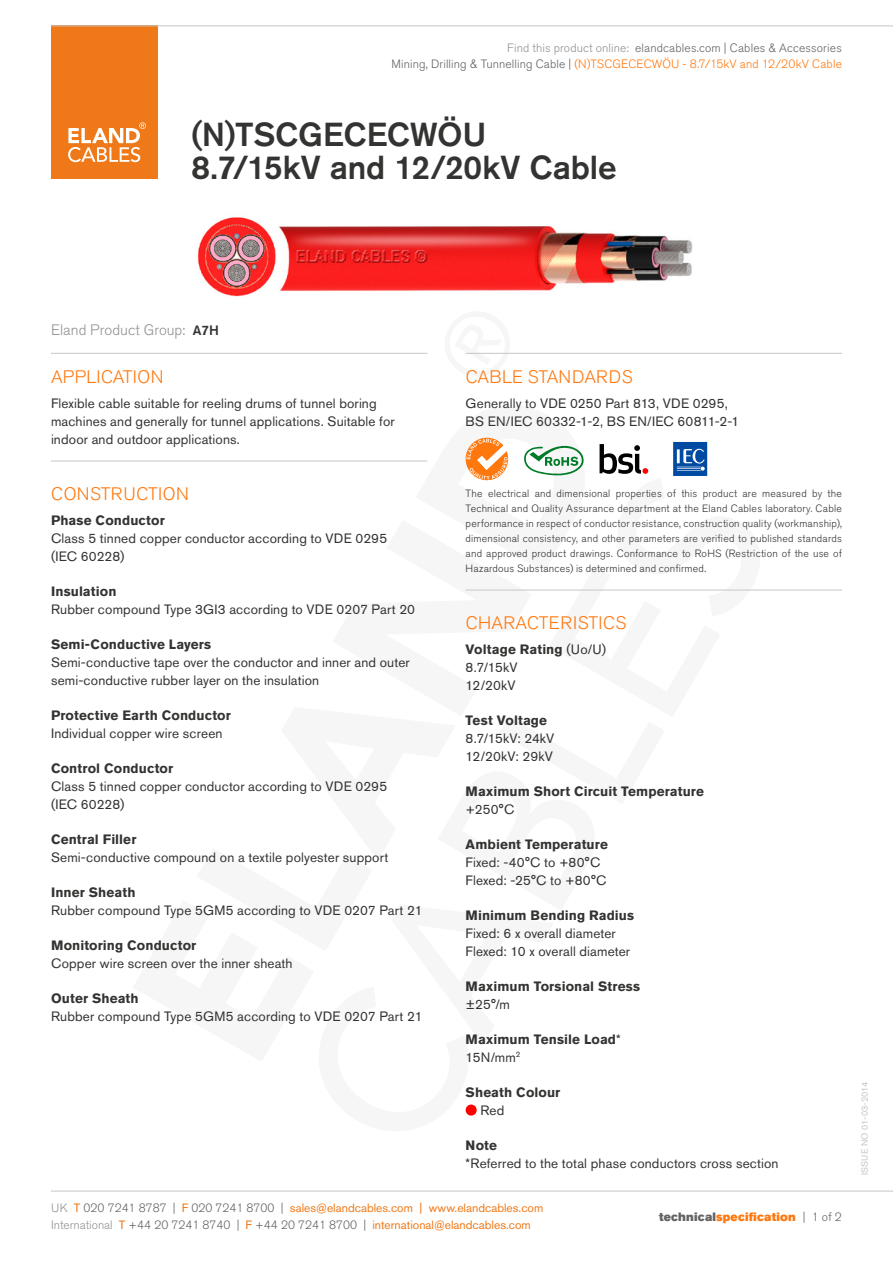
<style>
.page{position:relative;width:893px;height:1263px;background:#fff}
.page>*{position:absolute;margin:0;border:0;box-sizing:border-box;transform-origin:0 0}
.t1{font:500 33px/33px "Akzidenz Grotesk BE";color:#333332}
.t2{font:300 18px "Akzidenz Grotesk BE";letter-spacing:.01em;color:#ff780e}
.t3{font:300 18px "Akzidenz Grotesk BE";letter-spacing:.03em;color:#ff780e}
.t4{font:300 15px "Akzidenz Grotesk BE";color:#929292}
.t5{font:13.5px/18px "Akzidenz Grotesk BE";letter-spacing:.01em;color:#333332}
.t6{font:700 13.5px/18px "Akzidenz Grotesk BE";letter-spacing:.01em;color:#333332}
.t7{font:500 13.5px "Akzidenz Grotesk BE";color:#333332}
.t8{font:12px/17.5px "Akzidenz Grotesk BE";color:#ef7918}
.t9{font:300 12px/16.4px "Akzidenz Grotesk BE";letter-spacing:.015em;color:#646363;text-align:right}
.t10{font:12px "Akzidenz Grotesk BE Super";letter-spacing:.015em;color:#ff780e}
.t11{font:300 10.5px/15px "Akzidenz Grotesk BE";letter-spacing:.02em;color:#333332;text-align:justify}
.t12{font:9px "Akzidenz Grotesk BE";letter-spacing:.01em;color:#c6c6c6}
.s1{color:#929292}
.s2{color:#ff780e}
.s3{font-weight:700}
.s4{font-weight:400}
.s5{font-weight:300;color:#929292}
.s6{font-weight:300;color:#646363}
.s7{color:#646363}
.s8{font-family:"Akzidenz Grotesk BE";font-weight:300;color:#646363}
</style>
<div class="page">
<div style="left:51px;top:26px;width:106px;height:153px;background:#ef7918"></div>
<svg style="left:68px;top:122px;width:78px;height:40px"></svg>
<hr style="left:51px;top:26px;width:842px;height:1px;background:#c6c6c6">
<hr style="left:51px;top:1191px;width:842px;height:1px;background:#c6c6c6">
<hr style="left:51px;top:353px;width:376px;height:1px;background:#c6c6c6">
<hr style="left:466px;top:353px;width:376px;height:1px;background:#c6c6c6">
<hr style="left:51px;top:461px;width:376px;height:1px;background:#c6c6c6">
<hr style="left:466px;top:590px;width:376px;height:1px;background:#c6c6c6">
<img style="left:197px;top:217px;width:496px;height:80px">
<svg style="left:524px;top:445px;width:60px;height:31px"></svg>
<svg style="left:465px;top:437px;width:43px;height:44px"></svg>
<div style="left:466px;top:1104px;width:11px;height:11px;background:#f00;border-radius:50%"></div>
<svg style="left:600px;top:444px;width:48px;height:30px"></svg>
<svg style="left:673px;top:442px;width:34px;height:34px"></svg>
<p class="t9" style="left:391px;top:40px;width:452px"><span class="s1">Find this product online:</span> elandcables.com | Cables &amp; Accessories<br>Mining, Drilling &amp; Tunnelling Cable | <span class="s2">(N)TSCGECECWÖU - 8.7/15kV and 12/20kV Cable</span></p>
<h1 class="t1" style="left:191px;top:118px;width:427px">(N)TSCGECECWÖU<br>8.7/15kV and 12/20kV Cable</h1>
<p class="t4" style="left:51px;top:322px;width:136px">Eland Product Group:</p>
<p class="t7" style="left:193px;top:322px;width:28px">A7H</p>
<h2 class="t2" style="left:51px;top:367px;width:114px">APPLICATION</h2>
<p class="t5" style="left:51px;top:394px;width:345px">Flexible cable suitable for reeling drums of tunnel boring machines and generally for tunnel applications. Suitable for indoor and outdoor applications.</p>
<h2 class="t3" style="left:51px;top:484px;width:139px">CONSTRUCTION</h2>
<p class="t6" style="left:51px;top:511px;width:115px">Phase Conductor</p>
<p class="t5" style="left:51px;top:529px;width:338px">Class 5 tinned copper conductor according to VDE 0295 (IEC 60228)</p>
<p class="t6" style="left:51px;top:582px;width:67px">Insulation</p>
<p class="t5" style="left:51px;top:600px;width:366px">Rubber compound Type 3GI3 according to VDE 0207 Part 20</p>
<p class="t6" style="left:51px;top:635px;width:162px">Semi-Conductive Layers</p>
<p class="t5" style="left:51px;top:653px;width:360px">Semi-conductive tape over the conductor and inner and outer semi-conductive rubber layer on the insulation</p>
<p class="t6" style="left:51px;top:706px;width:181px">Protective Earth Conductor</p>
<p class="t5" style="left:51px;top:724px;width:173px">Individual copper wire screen</p>
<p class="t6" style="left:51px;top:759px;width:124px">Control Conductor</p>
<p class="t5" style="left:51px;top:777px;width:338px">Class 5 tinned copper conductor according to VDE 0295 (IEC 60228)</p>
<p class="t6" style="left:51px;top:830px;width:87px">Central Filler</p>
<p class="t5" style="left:51px;top:848px;width:339px">Semi-conductive compound on a textile polyester support</p>
<p class="t6" style="left:51px;top:883px;width:86px">Inner Sheath</p>
<p class="t5" style="left:51px;top:901px;width:373px">Rubber compound Type 5GM5 according to VDE 0207 Part 21</p>
<p class="t6" style="left:51px;top:936px;width:147px">Monitoring Conductor</p>
<p class="t5" style="left:51px;top:954px;width:243px">Copper wire screen over the inner sheath</p>
<p class="t6" style="left:51px;top:989px;width:89px">Outer Sheath</p>
<p class="t5" style="left:51px;top:1007px;width:373px">Rubber compound Type 5GM5 according to VDE 0207 Part 21</p>
<h2 class="t2" style="left:466px;top:367px;width:168px">CABLE STANDARDS</h2>
<p class="t5" style="left:466px;top:394px;width:275px">Generally to VDE 0250 Part 813, VDE 0295,<br>BS EN/IEC 60332-1-2, BS EN/IEC 60811-2-1</p>
<p class="t11" style="left:466px;top:486px;width:378px">The electrical and dimensional properties of this product are measured by the Technical and Quality Assurance department at the Eland Cables laboratory. Cable performance in respect of conductor resistance, construction quality (workmanship), dimensional consistency, and other parameters are verified to published standards and approved product drawings. Conformance to RoHS (Restriction of the use of Hazardous Substances) is determined and confirmed.</p>
<h2 class="t2" style="left:466px;top:613px;width:162px">CHARACTERISTICS</h2>
<p class="t5" style="left:466px;top:640px;width:142px"><span class="s3">Voltage Rating</span> (Uo/U)<br>8.7/15kV<br>12/20kV</p>
<p class="t6" style="left:466px;top:711px;width:83px">Test Voltage</p>
<p class="t5" style="left:466px;top:729px;width:90px">8.7/15kV: 24kV<br>12/20kV: 29kV</p>
<p class="t6" style="left:466px;top:782px;width:240px">Maximum Short Circuit Temperature</p>
<p class="t5" style="left:466px;top:800px;width:50px">+250°C</p>
<p class="t6" style="left:466px;top:835px;width:144px">Ambient Temperature</p>
<p class="t5" style="left:466px;top:853px;width:142px">Fixed: -40°C to +80°C<br>Flexed: -25°C to +80°C</p>
<p class="t6" style="left:466px;top:906px;width:170px">Minimum Bending Radius</p>
<p class="t5" style="left:466px;top:924px;width:166px">Fixed: 6 x overall diameter<br>Flexed: 10 x overall diameter</p>
<p class="t6" style="left:466px;top:977px;width:176px">Maximum Torsional Stress</p>
<p class="t5" style="left:466px;top:995px;width:46px">±25°/m</p>
<p class="t6" style="left:466px;top:1030px;width:157px">Maximum Tensile Load<span class="s4">*<br>15N/mm</span><sup>2</sup></p>
<p class="t6" style="left:466px;top:1083px;width:96px">Sheath Colour</p>
<p class="t5" style="left:480px;top:1101px;width:25px">Red</p>
<p class="t6" style="left:466px;top:1136px;width:33px">Note</p>
<p class="t5" style="left:466px;top:1154px;width:314px">*Referred to the total phase conductors cross section</p>
<p class="t8" style="left:51px;top:1199px;width:494px"><span class="s5">UK</span> T <span class="s6">020 7241 8787 |</span> F <span class="s6">020 7241 8700 |</span> sales@elandcables.com | www.elandcables.com<br><span class="s5">International</span> T <span class="s6">+44 20 7241 8740 |</span> F <span class="s6">+44 20 7241 8700 |</span> international@elandcables.com</p>
<p class="t10" style="left:659px;top:1209px;width:184px"><span class="s7">technical</span>specification <span class="s8">| 1 of 2</span></p>
<p class="t12" style="left:859px;top:1175px;width:96px;rotate:-90deg">ISSUE NO 01-03-2014</p>
</div>
